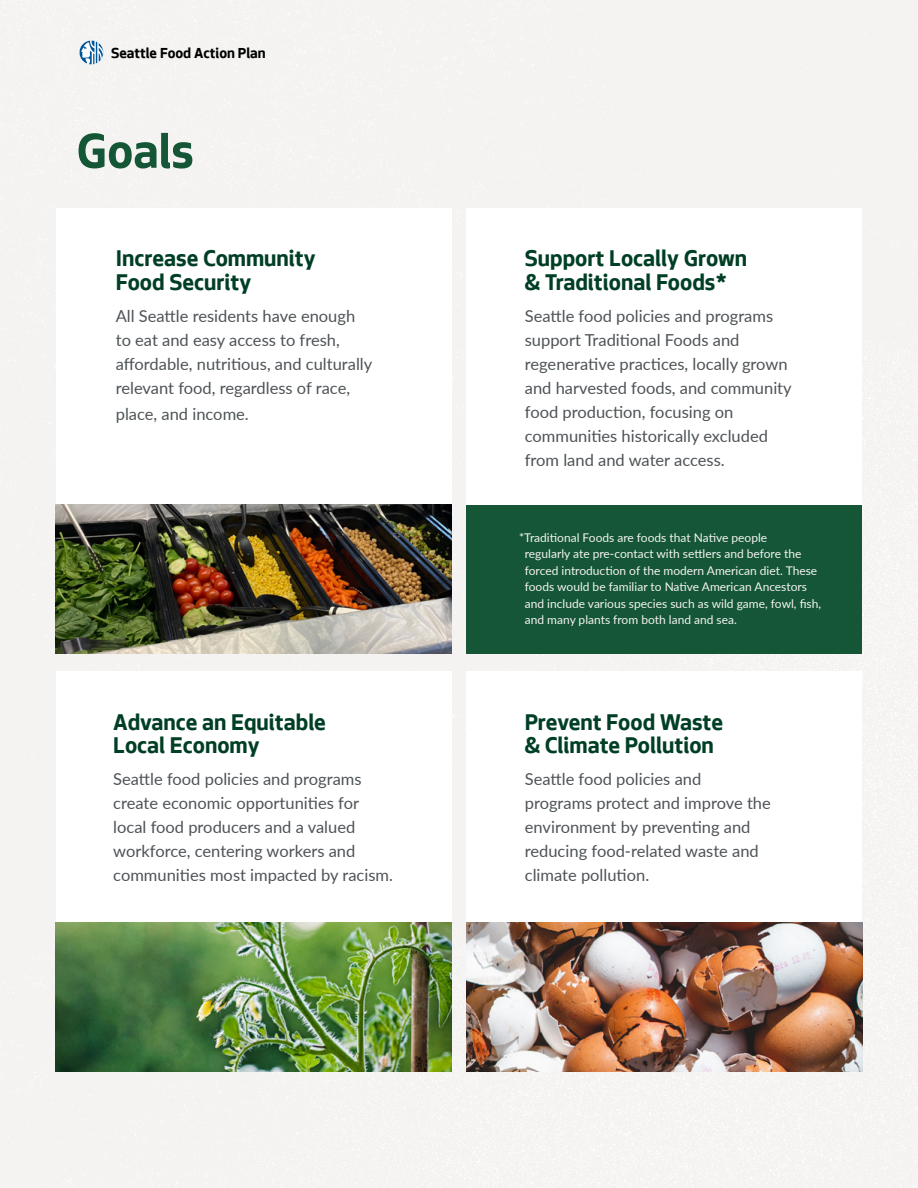
<style>
.page{position:relative;width:918px;height:1188px;background:#f4f3f1}
.page>*{position:absolute;margin:0;border:0;box-sizing:border-box;transform-origin:0 0}
.t1{font:700 51px "Seattle Text";color:#145635}
.t2{font:700 24px/23.7px "Seattle Text";color:#003f25}
.t3{font:16.5px/24px "Lato";color:#4d5356}
.t4{font:700 15.3px "Seattle Text";color:#000}
.t5{font:12px/16.5px "Lato";color:#f4f3f1}
</style>
<div class="page">
<div style="left:466px;top:208px;width:396px;height:445px;background:#fff"></div>
<div style="left:466px;top:671px;width:396px;height:394px;background:#fff"></div>
<div style="left:56px;top:208px;width:396px;height:445px;background:#fff"></div>
<div style="left:56px;top:671px;width:396px;height:394px;background:#fff"></div>
<img style="left:56px;top:505px;width:396px;height:148px">
<img style="left:56px;top:923px;width:396px;height:148px">
<div style="left:466px;top:505px;width:396px;height:148px;background:#145635"></div>
<img style="left:466px;top:923px;width:396px;height:148px">
<svg style="left:79px;top:40px;width:25px;height:25px"></svg>
<p class="t4" style="left:111px;top:43px;width:156px">Seattle Food Action Plan</p>
<h1 class="t1" style="left:76px;top:116px;width:119px">Goals</h1>
<h2 class="t2" style="left:116px;top:245px;width:201px">Increase Community<br>Food Security</h2>
<p class="t3" style="left:116px;top:303px;width:258px">All Seattle residents have enough to eat and easy access to fresh, affordable, nutritious, and culturally relevant food, regardless of race,</p>
<p class="t3" style="left:116px;top:401px;width:135px">place, and income.</p>
<h2 class="t2" style="left:113px;top:709px;width:214px">Advance an Equitable<br>Local Economy</h2>
<p class="t3" style="left:113px;top:767px;width:281px">Seattle food policies and programs create economic opportunities for local food producers and a valued workforce, centering workers and communities most impacted by racism.</p>
<h2 class="t2" style="left:525px;top:245px;width:224px">Support Locally Grown &amp; Traditional Foods*</h2>
<p class="t3" style="left:525px;top:303px;width:268px">Seattle food policies and programs support Traditional Foods and regenerative practices, locally grown and harvested foods, and community food production, focusing on communities historically excluded from land and water access.</p>
<p class="t5" style="left:525px;top:529px;width:298px;text-indent:-6px">*Traditional Foods are foods that Native people<br>regularly ate pre-contact with settlers and before the forced introduction of the modern American diet. These foods would be familiar to Native American Ancestors and include various species such as wild game, fowl, fish, and many plants from both land and sea.</p>
<h2 class="t2" style="left:525px;top:709px;width:200px">Prevent Food Waste &amp; Climate Pollution</h2>
<p class="t3" style="left:525px;top:767px;width:248px">Seattle food policies and programs protect and improve the environment by preventing and reducing food-related waste and climate pollution.</p>
</div>
